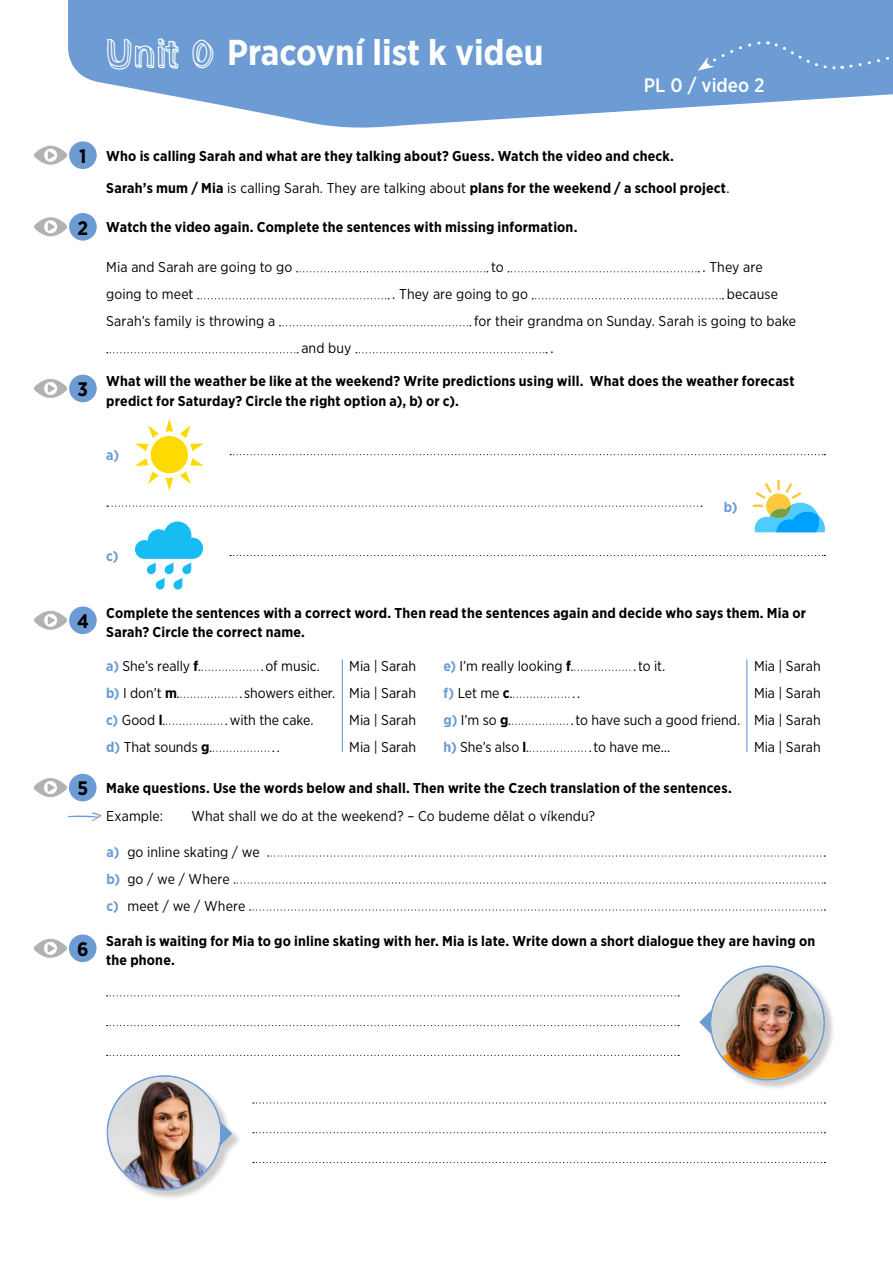
<style>
.page{position:relative;width:893px;height:1263px;background:#fff}
.page>*{position:absolute;margin:0;border:0;box-sizing:border-box;transform-origin:0 0}
.t1{font:700 36px "Gotham Narrow";color:#fff}
.t2{font:500 19.5px "Gotham Narrow";color:#fff}
.t3{font:700 19.5px "Gotham Narrow";color:#000}
.t4{font:700 14.25px/19.5px "Gotham Narrow";letter-spacing:.015em;color:#000}
.t5{font:14.25px/27px "Gotham Narrow";color:#000}
.t6{font:700 14.25px "Gotham Narrow";color:#6c9cd3}
.s1{font-family:"Pastel Block";font-weight:400}
.s2{font-size:19.5px}
.s3{font-weight:400}
.s4{font-weight:700;color:#6c9cd3}
.s5{font-weight:700}
</style>
<div class="page">
<svg style="left:68px;top:0;width:825px;height:128px;fill:#6c9cd3"></svg>
<div style="left:698px;top:40px;width:195px;height:31px;background:#6c9cd3"></div>
<div style="left:69px;top:141px;width:28px;height:28px;background:#6c9cd3;border-radius:50%"></div>
<svg style="left:34px;top:146px;width:34px;height:19px"></svg>
<div style="left:69px;top:213px;width:28px;height:28px;background:#6c9cd3;border-radius:50%"></div>
<svg style="left:34px;top:217px;width:34px;height:19px"></svg>
<div style="left:69px;top:375px;width:28px;height:27px;background:#6c9cd3;border-radius:50%"></div>
<div style="left:69px;top:606px;width:28px;height:28px;background:#6c9cd3;border-radius:50%"></div>
<div style="left:69px;top:934px;width:28px;height:28px;background:#6c9cd3;border-radius:50%"></div>
<div style="left:69px;top:774px;width:28px;height:27px;background:#6c9cd3;border-radius:50%"></div>
<svg style="left:34px;top:379px;width:34px;height:19px"></svg>
<svg style="left:34px;top:611px;width:34px;height:19px"></svg>
<svg style="left:34px;top:939px;width:33px;height:19px"></svg>
<svg style="left:34px;top:778px;width:33px;height:19px"></svg>
<svg style="left:230px;top:454px;width:595px;height:1px"></svg>
<svg style="left:297px;top:271px;width:191px;height:1px"></svg>
<svg style="left:508px;top:271px;width:191px;height:1px"></svg>
<svg style="left:198px;top:298px;width:191px;height:1px"></svg>
<svg style="left:532px;top:298px;width:191px;height:1px"></svg>
<svg style="left:280px;top:325px;width:191px;height:1px"></svg>
<svg style="left:107px;top:352px;width:191px;height:1px"></svg>
<svg style="left:356px;top:352px;width:191px;height:1px"></svg>
<svg style="left:199px;top:670px;width:64px;height:1px"></svg>
<svg style="left:178px;top:697px;width:63px;height:1px"></svg>
<svg style="left:163px;top:724px;width:64px;height:1px"></svg>
<svg style="left:210px;top:751px;width:64px;height:1px"></svg>
<svg style="left:68px;top:812px;width:34px;height:9px"></svg>
<svg style="left:268px;top:855px;width:557px;height:1px"></svg>
<svg style="left:234px;top:882px;width:591px;height:1px"></svg>
<svg style="left:250px;top:909px;width:575px;height:1px"></svg>
<div style="left:151px;top:436px;width:37px;height:37px;background:#ffda00;border-radius:50%"></div>
<svg style="left:165px;top:418px;width:8px;height:14px"></svg>
<svg style="left:180px;top:425px;width:24px;height:26px"></svg>
<svg style="left:135px;top:425px;width:24px;height:26px"></svg>
<svg style="left:180px;top:458px;width:24px;height:26px"></svg>
<svg style="left:165px;top:478px;width:8px;height:13px"></svg>
<svg style="left:135px;top:458px;width:24px;height:26px"></svg>
<svg style="left:107px;top:506px;width:595px;height:1px"></svg>
<svg style="left:753px;top:480px;width:72px;height:52px"></svg>
<svg style="left:230px;top:555px;width:595px;height:1px"></svg>
<svg style="left:135px;top:521px;width:68px;height:69px"></svg>
<svg style="left:571px;top:670px;width:64px;height:1px"></svg>
<svg style="left:510px;top:697px;width:64px;height:1px"></svg>
<svg style="left:509px;top:724px;width:64px;height:1px"></svg>
<svg style="left:527px;top:751px;width:64px;height:1px"></svg>
<hr style="left:342px;top:659px;width:1px;height:93px;background:#6c9cd3">
<hr style="left:746px;top:659px;width:1px;height:93px;background:#6c9cd3">
<svg style="left:699px;top:965px;width:133px;height:123px"></svg>
<img style="left:711px;top:967px;width:112px;height:112px;border-radius:56px">
<div style="left:108px;top:1076px;width:134px;height:124px;background:#000;opacity:.2"></div>
<svg style="left:106px;top:1075px;width:126px;height:123px"></svg>
<img style="left:108px;top:1077px;width:112px;height:111px;border-radius:56px">
<svg style="left:107px;top:995px;width:572px;height:1px"></svg>
<svg style="left:107px;top:1025px;width:572px;height:1px"></svg>
<svg style="left:107px;top:1055px;width:572px;height:1px"></svg>
<svg style="left:253px;top:1102px;width:572px;height:1px"></svg>
<svg style="left:253px;top:1132px;width:572px;height:1px"></svg>
<svg style="left:253px;top:1162px;width:572px;height:1px"></svg>
<h1 class="t1" style="left:106px;top:29px;width:439px"><span class="s1">Unit 0</span> Pracovní list k videu</h1>
<h2 class="t2" style="left:644px;top:73px;width:122px">PL 0 / video 2</h2>
<p class="t4" style="left:79px;top:146px;width:596px"><span class="s2">1</span> Who is calling Sarah and what are they talking about? Guess. Watch the video and check.</p>
<p class="t4" style="left:106px;top:178px;width:625px">Sarah’s mum / Mia <span class="s3">is calling Sarah. They are talking about</span> plans for the weekend / a school project<span class="s3">.</span></p>
<p class="t4" style="left:78px;top:218px;width:501px"><span class="s2">2</span> Watch the video again. Complete the sentences with missing information.</p>
<h2 class="t3" style="left:78px;top:377px;width:12px">3</h2>
<h2 class="t3" style="left:77px;top:609px;width:13px">4</h2>
<h2 class="t3" style="left:77px;top:776px;width:12px">5</h2>
<h2 class="t3" style="left:77px;top:937px;width:13px">6</h2>
<p class="t5" style="left:106px;top:254px;width:188px">Mia and Sarah are going to go</p>
<p class="t5" style="left:491px;top:254px;width:14px">to</p>
<p class="t5" style="left:703px;top:254px;width:62px">. They are</p>
<p class="t5" style="left:106px;top:281px;width:89px">going to meet</p>
<p class="t5" style="left:392px;top:281px;width:137px">. They are going to go</p>
<p class="t5" style="left:727px;top:281px;width:53px">because</p>
<p class="t5" style="left:106px;top:308px;width:171px">Sarah’s family is throwing a</p>
<p class="t5" style="left:474px;top:308px;width:324px">for their grandma on Sunday. Sarah is going to bake</p>
<p class="t5" style="left:301px;top:335px;width:52px">and buy</p>
<p class="t5" style="left:550px;top:335px;width:5px">.</p>
<p class="t4" style="left:106px;top:371px;width:690px">What will the weather be like at the weekend? Write predictions using will. What does the weather forecast predict for Saturday? Circle the right option a), b) or c).</p>
<p class="t6" style="left:106px;top:446px;width:14px">a)</p>
<p class="t6" style="left:106px;top:547px;width:14px">c)</p>
<p class="t6" style="left:724px;top:498px;width:15px">b)</p>
<p class="t4" style="left:106px;top:603px;width:701px">Complete the sentences with a correct word. Then read the sentences again and decide who says them. Mia or<br>Sarah? Circle the correct name.</p>
<p class="t5" style="left:106px;top:652px;width:94px"><span class="s4">a)</span> She’s really <span class="s5">f</span></p>
<p class="t5" style="left:266px;top:652px;width:56px">of music.</p>
<p class="t5" style="left:349px;top:652px;width:68px">Mia | Sarah</p>
<p class="t5" style="left:106px;top:679px;width:72px"><span class="s4">b)</span> I don’t <span class="s5">m</span></p>
<p class="t5" style="left:244px;top:679px;width:173px">showers either. Mia | Sarah</p>
<p class="t5" style="left:106px;top:706px;width:58px"><span class="s4">c)</span> Good <span class="s5">l</span></p>
<p class="t5" style="left:230px;top:706px;width:85px">with the cake.</p>
<p class="t5" style="left:349px;top:706px;width:68px">Mia | Sarah</p>
<p class="t5" style="left:106px;top:733px;width:105px"><span class="s4">d)</span> That sounds <span class="s5">g</span></p>
<p class="t5" style="left:277px;top:733px;width:5px">.</p>
<p class="t5" style="left:349px;top:733px;width:68px">Mia | Sarah</p>
<p class="t5" style="left:443px;top:652px;width:129px"><span class="s4">e)</span> I’m really looking <span class="s5">f</span></p>
<p class="t5" style="left:638px;top:652px;width:29px">to it.</p>
<p class="t5" style="left:754px;top:652px;width:68px">Mia | Sarah</p>
<p class="t5" style="left:443px;top:679px;width:68px"><span class="s4">f)</span> Let me <span class="s5">c</span></p>
<p class="t5" style="left:577px;top:679px;width:5px">.</p>
<p class="t5" style="left:754px;top:679px;width:68px">Mia | Sarah</p>
<p class="t5" style="left:443px;top:706px;width:66px"><span class="s4">g)</span> I’m so <span class="s5">g</span></p>
<p class="t5" style="left:576px;top:706px;width:247px">to have such a good friend. Mia | Sarah</p>
<p class="t5" style="left:443px;top:733px;width:84px"><span class="s4">h)</span> She’s also <span class="s5">l</span></p>
<p class="t5" style="left:594px;top:733px;width:78px">to have me…</p>
<p class="t5" style="left:754px;top:733px;width:68px">Mia | Sarah</p>
<p class="t4" style="left:106px;top:778px;width:627px">Make questions. Use the words below and shall. Then write the Czech translation of the sentences.</p>
<p class="t5" style="left:106px;top:802px;width:58px">Example:</p>
<p class="t5" style="left:191px;top:802px;width:405px">What shall we do at the weekend? – Co budeme dělat o víkendu?</p>
<p class="t5" style="left:107px;top:838px;width:155px"><span class="s4">a)</span> go inline skating / we <span class="s4">b)</span> go / we / Where<br><span class="s4">c)</span> meet / we / Where</p>
<p class="t4" style="left:106px;top:931px;width:711px">Sarah is waiting for Mia to go inline skating with her. Mia is late. Write down a short dialogue they are having on the phone.</p>
</div>
